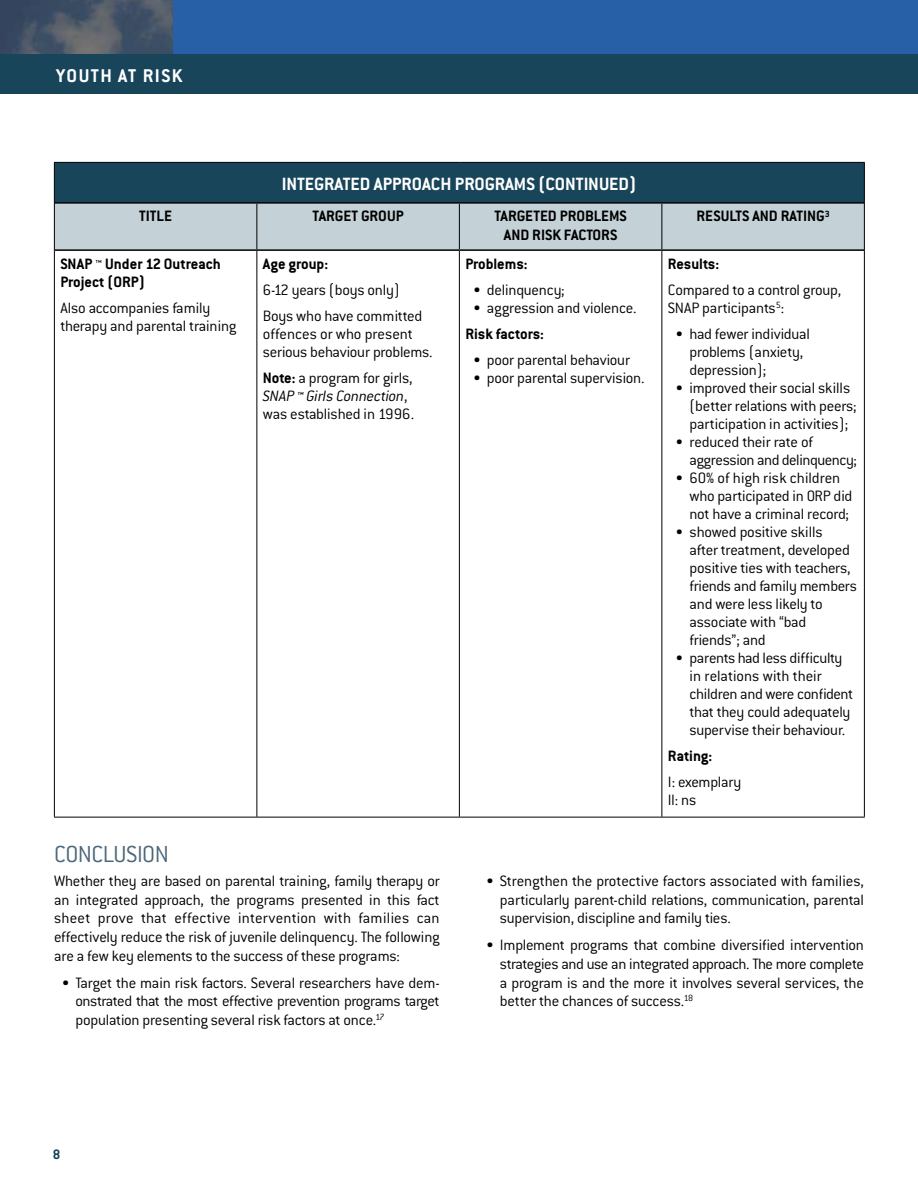
<style>
.page{position:relative;width:918px;height:1188px;background:#fff}
.page>*{position:absolute;margin:0;border:0;box-sizing:border-box;transform-origin:0 0}
.t1{font:300 25.5px "Conduit ITC";letter-spacing:-.025em;color:#4c677a}
.t2{font:700 20.25px "Conduit ITC";letter-spacing:.07em;color:#fff}
.t3{font:700 19.5px "Conduit ITC";color:#fff}
.t4{font:300 16.5px/18px "Conduit ITC";letter-spacing:-.015em;color:#000}
.t5{font:700 16.5px/18.8px "Conduit ITC";color:#000;text-align:center}
.t6{font:700 15px "Conduit ITC";color:#18455a}
.s1{font-weight:700}
.s2{font-style:italic}
</style>
<div class="page">
<div style="left:169px;top:0;width:749px;height:56px;background:#2760a7"></div>
<img style="left:0;top:0;width:172px;height:54px">
<div style="left:0;top:54px;width:918px;height:40px;background:#18455a"></div>
<svg style="left:55px;top:163px;width:809px;height:86px;background:#73909c"></svg>
<svg style="left:55px;top:251px;width:809px;height:566px"></svg>
<hr style="left:54px;top:162px;width:203px;height:1px;background:#000">
<hr style="left:54px;top:163px;width:1px;height:40px;background:#000">
<hr style="left:257px;top:162px;width:202px;height:1px;background:#000">
<hr style="left:459px;top:162px;width:203px;height:1px;background:#000">
<hr style="left:662px;top:162px;width:203px;height:1px;background:#000">
<hr style="left:864px;top:163px;width:1px;height:40px;background:#000">
<hr style="left:54px;top:250px;width:1px;height:567px;background:#000">
<hr style="left:256px;top:251px;width:1px;height:566px;background:#000">
<hr style="left:459px;top:251px;width:1px;height:566px;background:#000">
<hr style="left:662px;top:251px;width:1px;height:566px;background:#000">
<hr style="left:864px;top:250px;width:1px;height:567px;background:#000">
<hr style="left:54px;top:817px;width:203px;height:1px;background:#000">
<hr style="left:257px;top:817px;width:202px;height:1px;background:#000">
<hr style="left:459px;top:817px;width:203px;height:1px;background:#000">
<hr style="left:662px;top:817px;width:203px;height:1px;background:#000">
<hr style="left:55px;top:202px;width:202px;height:2px;background:#000">
<hr style="left:257px;top:202px;width:202px;height:2px;background:#000">
<hr style="left:459px;top:202px;width:203px;height:2px;background:#000">
<hr style="left:662px;top:202px;width:202px;height:2px;background:#000">
<hr style="left:55px;top:249px;width:202px;height:2px;background:#000">
<hr style="left:257px;top:249px;width:202px;height:2px;background:#000">
<hr style="left:459px;top:249px;width:203px;height:2px;background:#000">
<hr style="left:662px;top:249px;width:202px;height:2px;background:#000">
<hr style="left:54px;top:203px;width:1px;height:47px;background:#000">
<hr style="left:256px;top:204px;width:1px;height:45px;background:#000">
<hr style="left:459px;top:204px;width:1px;height:45px;background:#000">
<hr style="left:662px;top:204px;width:1px;height:45px;background:#000">
<hr style="left:864px;top:203px;width:1px;height:47px;background:#000">
<p class="t2" style="left:56px;top:64px;width:126px">YOUTH AT RISK</p>
<p class="t3" style="left:282px;top:172px;width:356px">INTEGRATED APPROACH PROGRAMS (CONTINUED)</p>
<p class="t5" style="left:139px;top:207px;width:34px">TITLE</p>
<p class="t5" style="left:313px;top:207px;width:91px">TARGET GROUP</p>
<p class="t5" style="left:494px;top:207px;width:134px">TARGETED PROBLEMS<br>AND RISK FACTORS</p>
<p class="t5" style="left:697px;top:207px;width:135px">RESULTS AND RATING<sup>3</sup></p>
<p class="t5" style="left:60px;top:254px;width:162px;line-height:18px;text-align:left">SNAP ™ UNDER 12 OUTREACH<br>PROJECT (ORP)</p>
<p class="t4" style="left:60px;top:299px;width:178px">Also accompanies family therapy and parental training</p>
<p class="t5" style="left:263px;top:254px;width:67px">AGE GROUP:</p>
<p class="t4" style="left:263px;top:277px;width:161px;line-height:26.1px">6-12 years (boys only)<br>Boys who have committed</p>
<p class="t4" style="left:263px;top:325px;width:171px">offences or who present serious behaviour problems.</p>
<p class="t4" style="left:263px;top:369px;width:153px"><span class="s1">NOTE:</span> a program for girls,<br><span class="s2">SNAP ™ Girls Connection</span>, was established in 1996.</p>
<p class="t5" style="left:465px;top:254px;width:64px">PROBLEMS:</p>
<p class="t4" style="left:473px;top:281px;width:93px">• delinquency;</p>
<p class="t4" style="left:473px;top:299px;width:165px">• aggression and violence.</p>
<p class="t5" style="left:465px;top:324px;width:80px">RISK FACTORS:</p>
<p class="t4" style="left:473px;top:351px;width:158px">• poor parental behaviour</p>
<p class="t4" style="left:473px;top:369px;width:173px">• poor parental supervision.</p>
<p class="t5" style="left:668px;top:254px;width:53px">RESULTS:</p>
<p class="t4" style="left:668px;top:281px;width:175px">Compared to a control group,<br>SNAP participants<sup>5</sup>:</p>
<p class="t4" style="left:689px;top:325px;width:122px;text-indent:-13px">• had fewer individual problems (anxiety, depression);</p>
<p class="t4" style="left:689px;top:379px;width:169px;text-indent:-13px">• improved their social skills (better relations with peers; participation in activities);</p>
<p class="t4" style="left:689px;top:433px;width:169px;text-indent:-13px">• reduced their rate of aggression and delinquency;</p>
<p class="t4" style="left:689px;top:469px;width:164px;text-indent:-13px">• 60% of high risk children who participated in OR P did not have a criminal record;</p>
<p class="t4" style="left:689px;top:523px;width:169px;text-indent:-13px">• showed positive skills<br>after treatment, developed positive ties with teachers, friends and family members and were less likely to associate with “bad friends”; and</p>
<p class="t4" style="left:689px;top:649px;width:165px;text-indent:-13px">• parents had less difficulty in relations with their children and were confident that they could adequately supervise their behaviour.</p>
<p class="t5" style="left:668px;top:746px;width:46px">RATING:</p>
<p class="t4" style="left:668px;top:773px;width:75px">I: exemplary<br>II: ns</p>
<h1 class="t1" style="left:54px;top:840px;width:116px">Conclusion</h1>
<p class="t4" style="left:54px;top:871px;width:387px;line-height:18.8px;text-align:justify">Whether they are based on parental training, family therapy or an integrated approach, the programs presented in this fact sheet prove that effective intervention with families can effectively reduce the risk of juvenile delinquency. The following are a few key elements to the success of these programs:</p>
<p class="t4" style="left:76px;top:973px;width:366px;line-height:18.8px;text-align:justify;text-indent:-13px">• Target the main risk factors. Several researchers have dem&shy;onstrated that the most effective prevention programs target population presenting several risk factors at once.<sup>17</sup></p>
<p class="t4" style="left:500px;top:871px;width:366px;line-height:18.8px;text-align:justify;text-indent:-13px">• Strengthen the protective factors associated with families, particularly parent-child relations, communication, parental supervision, discipline and family ties.</p>
<p class="t4" style="left:500px;top:936px;width:366px;line-height:18.8px;text-align:justify;text-indent:-13px">• Implement programs that combine diversified intervention strategies and use an integrated approach. The more complete a program is and the more it involves several services, the better the chances of success.<sup>18</sup></p>
<p class="t6" style="left:53px;top:1145px;width:9px">8</p>
</div>
